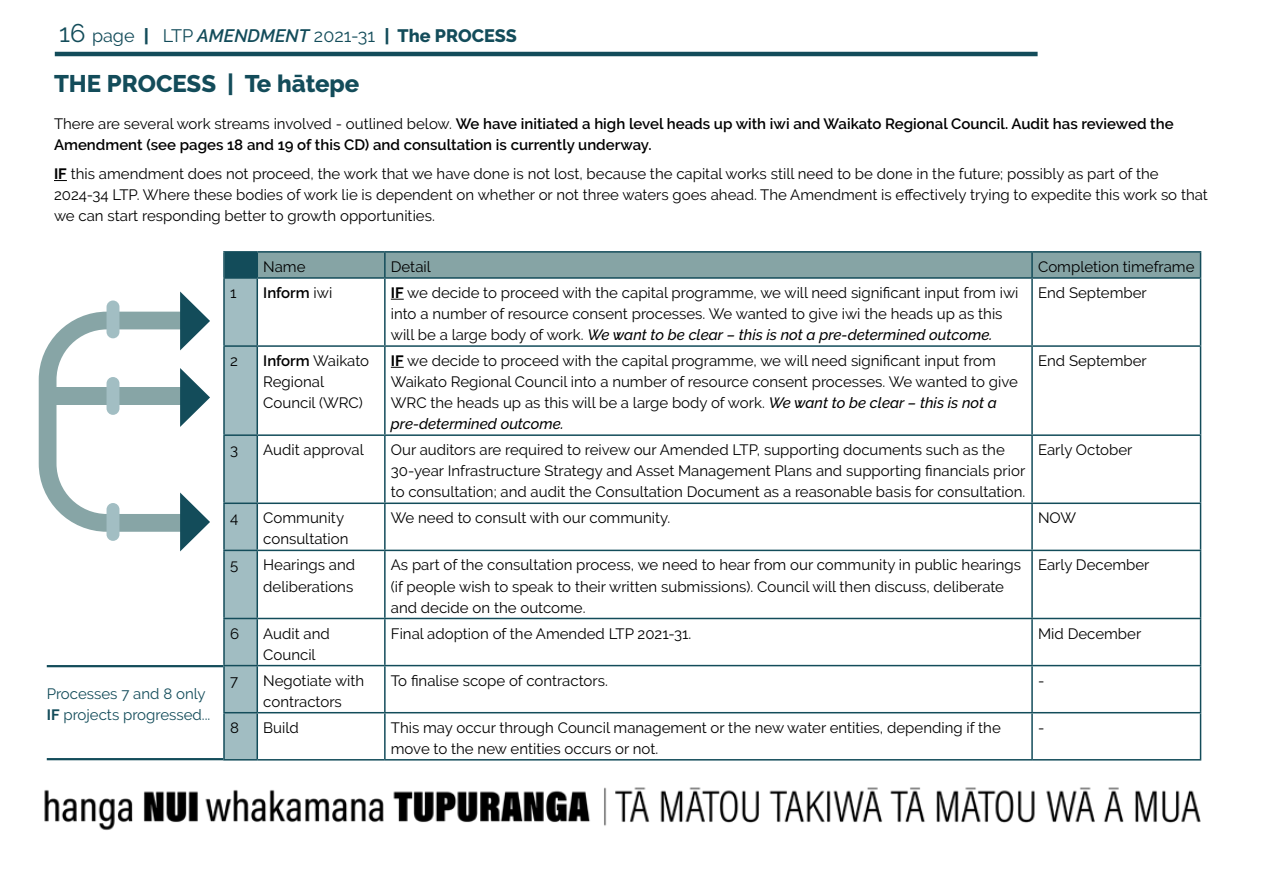
<style>
.page{position:relative;width:1263px;height:893px;background:#fff}
.page>*{position:absolute;margin:0;border:0;box-sizing:border-box;transform-origin:0 0}
.t1{font:800 24px "Raleway";color:#134c5a}
.t2{font:18px "Raleway";color:#134c5a}
.t3{font:15px/21px "Raleway";color:#000}
.t4{font:600 15px/21px "Raleway";color:#000}
.t5{font:15px/21px "Raleway";color:#134c5a}
.s1{font-size:25.5px}
.s2{font-weight:800}
.s3{font-weight:600;font-style:italic}
.s4{font-weight:400}
.s5{font-weight:700}
.s6{font-weight:500;font-style:italic}
.s7{font-weight:600}
</style>
<div class="page">
<hr style="left:55px;top:52px;width:982px;height:4px;background:#134c5a">
<svg style="left:54px;top:180px;width:13px;height:1px"></svg>
<hr style="left:223px;top:251px;width:34px;height:2px;background:#134c5a">
<hr style="left:223px;top:253px;width:2px;height:24px;background:#134c5a">
<hr style="left:257px;top:251px;width:128px;height:2px;background:#134c5a">
<hr style="left:385px;top:251px;width:647px;height:2px;background:#134c5a">
<hr style="left:1032px;top:251px;width:169px;height:2px;background:#134c5a">
<hr style="left:223px;top:277px;width:34px;height:2px;background:#134c5a">
<hr style="left:223px;top:279px;width:2px;height:66px;background:#134c5a">
<hr style="left:223px;top:345px;width:34px;height:2px;background:#134c5a">
<hr style="left:223px;top:347px;width:2px;height:87px;background:#134c5a">
<hr style="left:223px;top:434px;width:34px;height:2px;background:#134c5a">
<hr style="left:223px;top:436px;width:2px;height:66px;background:#134c5a">
<hr style="left:223px;top:502px;width:34px;height:2px;background:#134c5a">
<hr style="left:223px;top:504px;width:2px;height:46px;background:#134c5a">
<hr style="left:223px;top:550px;width:34px;height:1px;background:#134c5a">
<hr style="left:223px;top:551px;width:2px;height:67px;background:#134c5a">
<hr style="left:223px;top:618px;width:34px;height:1px;background:#134c5a">
<hr style="left:223px;top:619px;width:2px;height:46px;background:#134c5a">
<hr style="left:223px;top:665px;width:34px;height:1px;background:#134c5a">
<hr style="left:223px;top:666px;width:2px;height:46px;background:#134c5a">
<hr style="left:223px;top:712px;width:34px;height:1px;background:#134c5a">
<hr style="left:223px;top:713px;width:2px;height:46px;background:#134c5a">
<hr style="left:223px;top:759px;width:34px;height:1px;background:#134c5a">
<svg style="left:224px;top:252px;width:977px;height:508px"></svg>
<svg style="left:39px;top:291px;width:171px;height:260px"></svg>
<div style="left:225px;top:253px;width:32px;height:25px;background:#134c5a"></div>
<hr style="left:47px;top:665px;width:176px;height:2px;background:#134c5a">
<hr style="left:47px;top:758px;width:176px;height:2px;background:#134c5a">
<img style="left:44px;top:787px;width:1157px;height:43px">
<p class="t2" style="left:59px;top:25px;width:459px"><span class="s1">16</span> page <span class="s2">|</span> LTP <span class="s3">AMENDMENT</span> 2021-31 <span class="s2">| The PROCESS</span></p>
<h1 class="t1" style="left:54px;top:69px;width:307px">THE PROCESS | Te hātepe</h1>
<p class="t4" style="left:54px;top:113px;width:1121px"><span class="s4">There are several work streams involved - outlined below.</span> We have initiated a high level heads up with iwi and Waikato Regional Council. Audit has reviewed the<br>Amendment (see pages 18 and 19 of this CD) and consultation is currently underway.</p>
<p class="t3" style="left:54px;top:164px;width:1155px"><span class="s5">IF</span> this amendment does not proceed, the work that we have done is not lost, because the capital works still need to be done in the future; possibly as part of the<br>2024-34 LTP. Where these bodies of work lie is dependent on whether or not three waters goes ahead. The Amendment is effectively trying to expedite this work so that we can start responding better to growth opportunities.</p>
<p class="t5" style="left:47px;top:683px;width:165px">Processes 7 and 8 only<br><span class="s5">IF</span> projects progressed...</p>
<p class="t3" style="left:263px;top:256px;width:44px">Name</p>
<p class="t3" style="left:391px;top:256px;width:42px">Detail</p>
<p class="t3" style="left:1038px;top:256px;width:158px">Completion timeframe</p>
<p class="t3" style="left:230px;top:282px;width:8px">1</p>
<p class="t4" style="left:263px;top:282px;width:71px">Inform <span class="s4">iwi</span></p>
<p class="t3" style="left:391px;top:282px;width:629px"><span class="s5">IF</span> we decide to proceed with the capital programme, we will need significant input from iwi into a number of resource consent processes. We wanted to give iwi the heads up as this will be a large body of work. <span class="s6">We want to be clear – this is not a pre-determined outcome.</span></p>
<p class="t3" style="left:1038px;top:282px;width:110px">End September</p>
<p class="t3" style="left:230px;top:350px;width:9px">2</p>
<p class="t3" style="left:263px;top:350px;width:107px"><span class="s7">Inform</span> Waikato<br>Regional<br>Council (WRC)</p>
<p class="t3" style="left:391px;top:350px;width:629px"><span class="s5">IF</span> we decide to proceed with the capital programme, we will need significant input from Waikato Regional Council into a number of resource consent processes. We wanted to give WRC the heads up as this will be a large body of work. <span class="s6">We want to be clear – this is not a pre-determined outcome.</span></p>
<p class="t3" style="left:1038px;top:350px;width:110px">End September</p>
<p class="t3" style="left:230px;top:439px;width:10px">3</p>
<p class="t3" style="left:263px;top:439px;width:102px">Audit approval</p>
<p class="t3" style="left:391px;top:439px;width:636px">Our auditors are required to reivew our Amended LTP, supporting documents such as the<br>30-year Infrastructure Strategy and Asset Management Plans and supporting financials prior to consultation; and audit the Consultation Document as a reasonable basis for consultation.</p>
<p class="t3" style="left:1038px;top:439px;width:96px">Early October</p>
<p class="t3" style="left:230px;top:508px;width:10px">4</p>
<p class="t3" style="left:263px;top:508px;width:87px">Community consultation</p>
<p class="t3" style="left:391px;top:508px;width:281px">We need to consult with our community.</p>
<p class="t3" style="left:1038px;top:508px;width:40px">NOW</p>
<p class="t3" style="left:230px;top:555px;width:10px">5</p>
<p class="t3" style="left:263px;top:555px;width:93px">Hearings and deliberations</p>
<p class="t3" style="left:391px;top:555px;width:632px">As part of the consultation process, we need to hear from our community in public hearings (if people wish to speak to their written submissions). Council will then discuss, deliberate and decide on the outcome.</p>
<p class="t3" style="left:1038px;top:555px;width:113px">Early December</p>
<p class="t3" style="left:230px;top:623px;width:11px">6</p>
<p class="t3" style="left:263px;top:623px;width:68px">Audit and<br>Council</p>
<p class="t3" style="left:391px;top:623px;width:302px">Final adoption of the Amended LTP 2021-31.</p>
<p class="t3" style="left:1038px;top:623px;width:105px">Mid December</p>
<p class="t3" style="left:230px;top:670px;width:10px">7</p>
<p class="t3" style="left:263px;top:670px;width:103px">Negotiate with contractors</p>
<p class="t3" style="left:391px;top:670px;width:219px">To finalise scope of contractors.</p>
<p class="t3" style="left:1038px;top:670px;width:8px">-</p>
<p class="t3" style="left:230px;top:717px;width:10px">8</p>
<p class="t3" style="left:263px;top:717px;width:37px">Build</p>
<p class="t3" style="left:391px;top:717px;width:611px">This may occur through Council management or the new water entities, depending if the move to the new entities occurs or not.</p>
<p class="t3" style="left:1038px;top:717px;width:8px">-</p>
</div>
